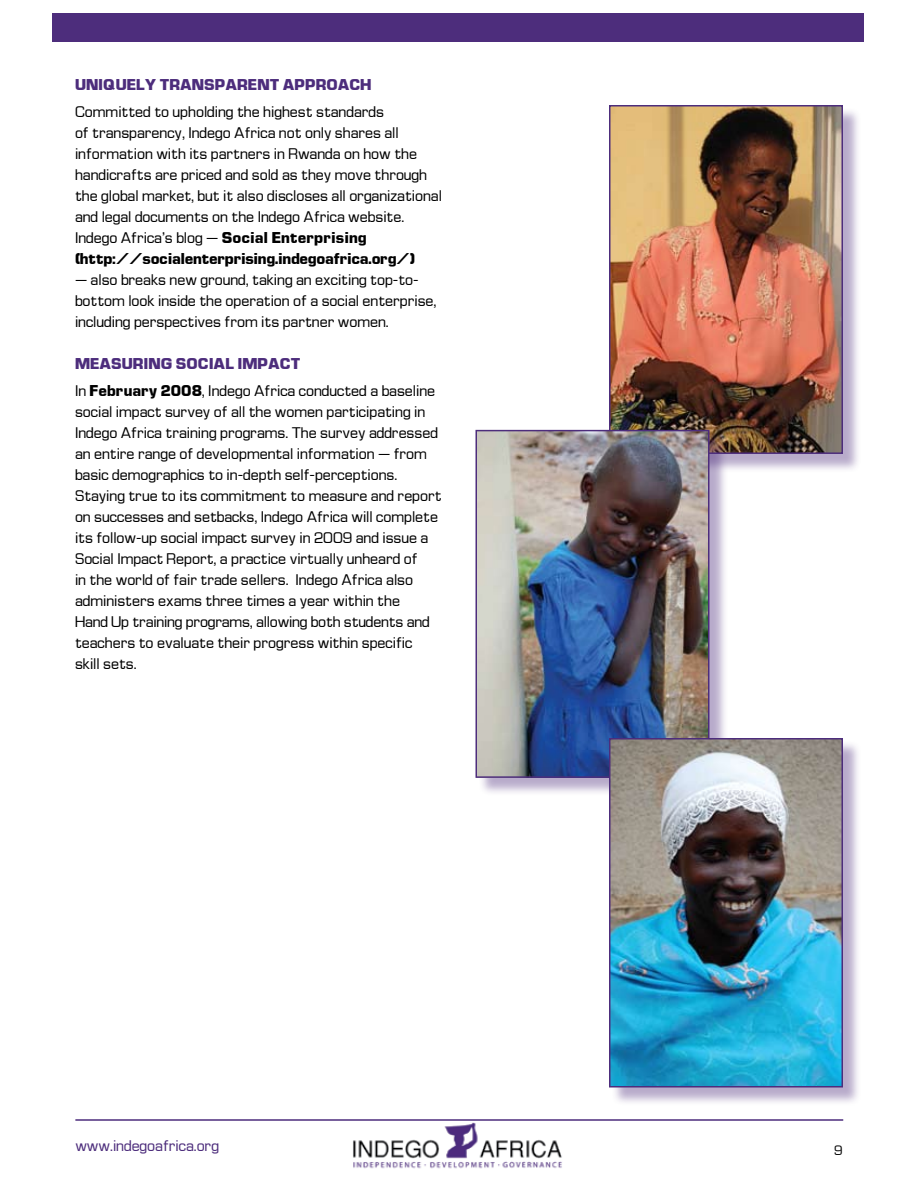
<style>
.page{position:relative;width:918px;height:1188px;background:#fff}
.page>*{position:absolute;margin:0;border:0;box-sizing:border-box;transform-origin:0 0}
.t1{font:13.5px/21px "Euro Technic";color:#000}
.t2{font:700 13.5px "Euro Technic";color:#4d2d7c}
.t3{font:13.5px "Euro Technic";color:#4d2d7c}
.t4{font:12px "Euro Technic";color:#000}
.s1{font-weight:700}
.s2{font-weight:700;color:#4d2d7c}
</style>
<div class="page">
<img style="left:353px;top:1122px;width:209px;height:47px">
<div style="left:53px;top:13px;width:811px;height:29px;background:#4d2d7c"></div>
<hr style="left:75px;top:1119px;width:768px;height:2px;background:#4d2d7c">
<div style="left:611px;top:107px;width:257px;height:372px;background:#4d2d7c;opacity:.4"></div>
<img style="left:612px;top:108px;width:228px;height:343px">
<div style="left:609px;top:105px;width:234px;height:349px;border:2px solid #4d2d7c"></div>
<div style="left:478px;top:432px;width:257px;height:372px;background:#4d2d7c;opacity:.4"></div>
<img style="left:479px;top:433px;width:228px;height:342px">
<div style="left:476px;top:430px;width:234px;height:348px;border:2px solid #4d2d7c"></div>
<div style="left:611px;top:740px;width:257px;height:372px;background:#4d2d7c;opacity:.4"></div>
<img style="left:612px;top:741px;width:228px;height:344px">
<div style="left:609px;top:738px;width:234px;height:350px;border:2px solid #4d2d7c"></div>
<p class="t2" style="left:75px;top:75px;width:10px">Uni</p>
<p class="t2" style="left:103px;top:75px;width:79px">quely Transparent</p>
<p class="t2" style="left:283px;top:75px;width:24px">Approac</p>
<p class="t2" style="left:360px;top:75px;width:13px">h</p>
<p class="t1" style="left:75px;top:101px;width:368px">Committed to upholding the highest standards<br>of transparency, Indego Africa not only shares all information with its partners in Rwanda on how the handicrafts are priced and sold as they move through the global market, but it also discloses all organizational and legal documents on the Indego Africa website.<br>Indego Africa’s blog — <span class="s1">Social Enterprising (http://socialenterprising.indegoafrica.org/)</span></p>
<p class="t1" style="left:75px;top:269px;width:363px">— also breaks new ground, taking an exciting top-to&shy;bottom look inside the operation of a social enterprise, including perspectives from its partner women.</p>
<p class="t2" style="left:75px;top:354px;width:27px">Meas</p>
<p class="t2" style="left:122px;top:354px;width:22px">uring</p>
<p class="t2" style="left:176px;top:354px;width:21px">Social</p>
<p class="t1" style="left:75px;top:350px;width:362px;line-height:27px;text-indent:163px"><span class="s2">Impact<br></span>In <span class="s1">February 2008</span>, Indego Africa conducted a baseline</p>
<p class="t1" style="left:75px;top:401px;width:368px">social impact survey of all the women participating in Indego Africa training programs. The survey addressed an entire range of developmental information — from basic demographics to in-depth self-perceptions.<br>Staying true to its commitment to measure and report on successes and setbacks, Indego Africa will complete its follow-up social impact survey in 2009 and issue a Social Impact Report, a practice virtually unheard of<br>in the world of fair trade sellers. Indego Africa also administers exams three times a year within the<br>Hand Up training programs, allowing both students and teachers to evaluate their progress within specific<br>skill sets.</p>
<p class="t3" style="left:75px;top:1137px;width:145px">www.indegoafrica.org</p>
<p class="t4" style="left:834px;top:1142px;width:10px">9</p>
</div>
